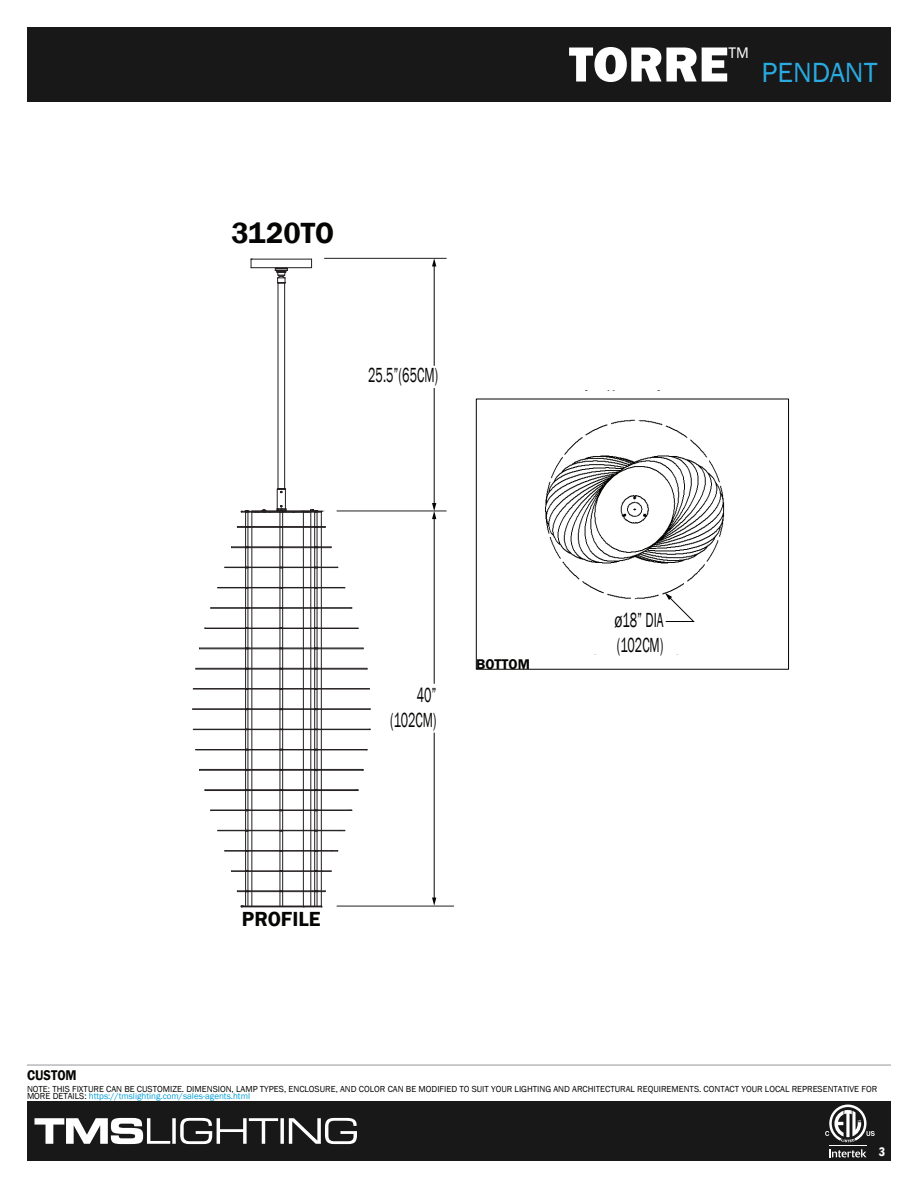
<style>
.page{position:relative;width:918px;height:1188px;background:#fff}
.page>*{position:absolute;margin:0;border:0;box-sizing:border-box;transform-origin:0 0}
.t1{font:800 51px "Franklin Gothic";color:#fff}
.t2{font:600 30px "Franklin Gothic";color:#050504}
.t3{font:28.5px "Franklin Gothic";color:#29aae1}
.t4{font:21px/25.2px "Franklin Gothic";color:#040503;text-align:right;scale:.6 1}
.t5{font:21px/25.2px "Franklin Gothic";color:#040503;scale:.74 1}
.t6{font:600 21px "Franklin Gothic";color:#050504}
.t7{font:15.75px "Franklin Gothic";color:#fff}
.t8{font:600 14.4px "Franklin Gothic";color:#050504}
.t9{font:600 14.4px "Franklin Gothic";color:#040503;scale:.89 1}
.t10{font:600 condensed 12.75px "Franklin Gothic";color:#fff}
.t11{font:9px/7.5px "Franklin Gothic";color:#050504}
.s1{color:#009ed9}
</style>
<div class="page">
<div style="left:27px;top:27px;width:864px;height:75px;background:#181818"></div>
<div style="left:27px;top:1101px;width:864px;height:60px;background:#181818"></div>
<svg style="left:829px;top:1149px;width:37px;height:8px"></svg>
<hr style="left:829px;top:1145px;width:38px;height:1px;background:#fff">
<svg style="left:825px;top:1105px;width:50px;height:37px"></svg>
<svg style="left:34px;top:1118px;width:323px;height:26px"></svg>
<hr style="left:337px;top:511px;width:109px;height:1px;background:#231f20">
<hr style="left:337px;top:906px;width:117px;height:1px;background:#231f20">
<hr style="left:278px;top:283px;width:1px;height:206px;background:#231f20">
<hr style="left:284px;top:283px;width:1px;height:206px;background:#231f20">
<hr style="left:252px;top:259px;width:60px;height:1px;background:#231f20">
<hr style="left:252px;top:267px;width:60px;height:1px;background:#231f20">
<svg style="left:275px;top:268px;width:13px;height:16px"></svg>
<hr style="left:193px;top:689px;width:176px;height:1px;background:#231f20">
<hr style="left:193px;top:688px;width:176px;height:1px;background:#231f20">
<hr style="left:193px;top:729px;width:176px;height:1px;background:#231f20">
<hr style="left:218px;top:830px;width:122px;height:1px;background:#231f20">
<hr style="left:218px;top:588px;width:127px;height:1px;background:#231f20">
<hr style="left:218px;top:587px;width:127px;height:1px;background:#231f20">
<hr style="left:211px;top:810px;width:138px;height:1px;background:#231f20">
<hr style="left:211px;top:608px;width:141px;height:1px;background:#231f20">
<hr style="left:205px;top:789px;width:151px;height:1px;background:#231f20">
<hr style="left:205px;top:790px;width:151px;height:1px;background:#231f20">
<hr style="left:205px;top:628px;width:153px;height:1px;background:#231f20">
<hr style="left:200px;top:770px;width:162px;height:1px;background:#231f20">
<hr style="left:200px;top:769px;width:162px;height:1px;background:#231f20">
<hr style="left:200px;top:648px;width:163px;height:1px;background:#231f20">
<hr style="left:200px;top:649px;width:163px;height:1px;background:#231f20">
<hr style="left:196px;top:750px;width:171px;height:1px;background:#231f20">
<hr style="left:196px;top:749px;width:171px;height:1px;background:#231f20">
<hr style="left:196px;top:668px;width:171px;height:1px;background:#231f20">
<hr style="left:196px;top:669px;width:171px;height:1px;background:#231f20">
<hr style="left:192px;top:709px;width:178px;height:1px;background:#231f20">
<svg style="left:225px;top:488px;width:146px;height:420px"></svg>
<hr style="left:324px;top:258px;width:122px;height:1px;background:#231f20">
<img style="left:545px;top:390px;width:208px;height:184px">
<hr style="left:434px;top:265px;width:1px;height:101px;background:#040503">
<svg style="left:432px;top:258px;width:4px;height:8px"></svg>
<hr style="left:434px;top:388px;width:1px;height:117px;background:#040503">
<hr style="left:434px;top:518px;width:1px;height:166px;background:#040503">
<svg style="left:432px;top:503px;width:4px;height:16px"></svg>
<hr style="left:434px;top:733px;width:1px;height:166px;background:#040503">
<svg style="left:432px;top:898px;width:4px;height:8px"></svg>
<div style="left:572px;top:391px;width:121px;height:18px;background:#fff"></div>
<svg style="left:572px;top:572px;width:181px;height:83px"></svg>
<div style="left:476px;top:399px;width:313px;height:271px;border:1px solid #040503"></div>
<hr style="left:27px;top:1065px;width:864px;height:1px;background:#939598">
<h3 class="t9" style="left:27px;top:1066px;width:57px">CUSTOM</h3>
<h2 class="t2" style="left:231px;top:214px;width:104px">3120TO</h2>
<h3 class="t4" style="left:368px;top:363px;width:118px">25.5”(65CM)</h3>
<h1 class="t1" style="left:569px;top:31px;width:161px">TORRE</h1>
<h3 class="t7" style="left:728px;top:42px;width:22px">TM</h3>
<h3 class="t3" style="left:762px;top:54px;width:117px">PENDANT</h3>
<h3 class="t4" style="left:390px;top:682px;width:79px">40” (102CM)</h3>
<h3 class="t8" style="left:476px;top:655px;width:55px">BOTTOM</h3>
<h3 class="t6" style="left:242px;top:906px;width:80px">PROFILE</h3>
<h3 class="t5" style="left:615px;top:608px;width:68px">ø18” DIA (102CM)</h3>
<p class="t11" style="left:27px;top:1085px;width:852px">NOTE: THIS FIXTURE CAN BE CUSTOMIZE. DIMENSION, LAMP TYPES, ENCLOSURE, AND COLOR CAN BE MODIFIED TO SUIT YOUR LIGHTING AND ARCHITECTURAL REQUIREMENTS. CONTACT YOUR LOCAL REPRESENTATIVE FOR<br>MORE DETAILS: <span class="s1">https://tmslighting.com/sales-agents.html</span></p>
<h3 class="t10" style="left:879px;top:1143px;width:8px">3</h3>
</div>
